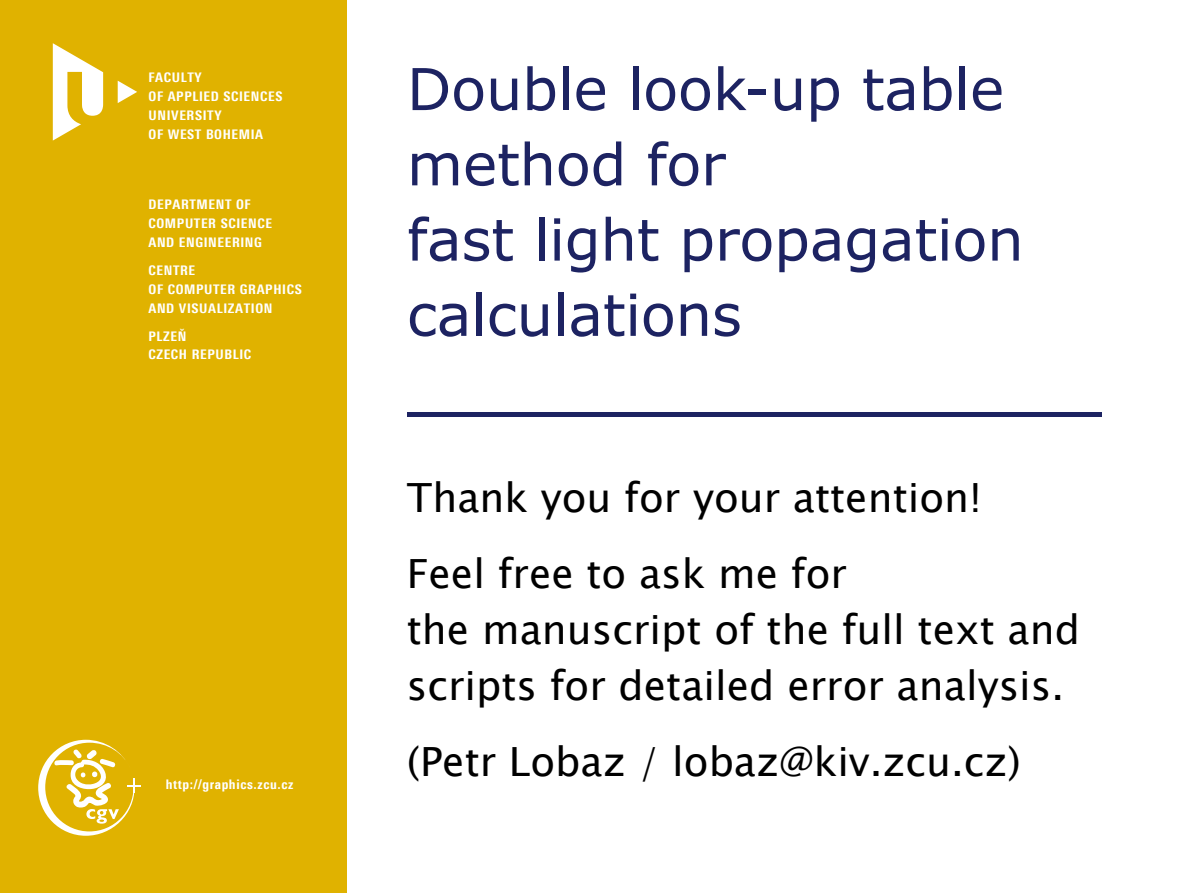
<style>
.page{position:relative;width:1191px;height:893px;background:#fff}
.page>*{position:absolute;margin:0;border:0;box-sizing:border-box;transform-origin:0 0}
.t1{font:57.75px/75.2px "Verdana";letter-spacing:-.005em;color:#1d2362}
.t2{font:40.25px/75.8px "Lucida Sans Unicode";color:#000}
.t3{font:800 13.3px/18.9px "Linotype Univers 720 Cn";letter-spacing:.05em;color:#fff}
</style>
<div class="page">
<div style="left:0;top:0;width:346px;height:893px;background:#e0b200"></div>
<svg style="left:38px;top:740px;width:103px;height:96px"></svg>
<svg style="left:118px;top:81px;width:19px;height:22px"></svg>
<svg style="left:53px;top:43px;width:50px;height:98px"></svg>
<div style="left:407px;top:412px;width:694px;height:5px;background:#1d2362"></div>
<p class="t3" style="left:148px;top:68px;width:135px">FACULTY<br>OF APPLIED SCIENCES<br>UNIVERSITY<br>OF WEST BOHEMIA</p>
<p class="t3" style="left:148px;top:195px;width:125px">DEPARTMENT OF<br>COMPUTER SCIENCE<br>AND ENGINEERING</p>
<p class="t3" style="left:148px;top:261px;width:155px">CENTRE<br>OF COMPUTER GRAPHICS<br>AND VISUALIZATION</p>
<p class="t3" style="left:148px;top:326px;width:104px">PLZEŇ<br>CZECH REPUBLIC</p>
<p class="t3" style="left:166px;top:775px;width:129px">http://graphics.zcu.cz</p>
<h1 class="t1" style="left:407px;top:50px;width:618px">Double look‑up table method for<br>fast light propagation calculations</h1>
<h2 class="t2" style="left:407px;top:460px;width:576px">Thank you for your attention!<br>Feel free to ask me for</h2>
<h2 class="t2" style="left:407px;top:602px;width:674px;line-height:56px">the manuscript of the full text and scripts for detailed error analysis.</h2>
<h2 class="t2" style="left:407px;top:724px;width:615px">(Petr Lobaz / lobaz@kiv.zcu.cz)</h2>
</div>
